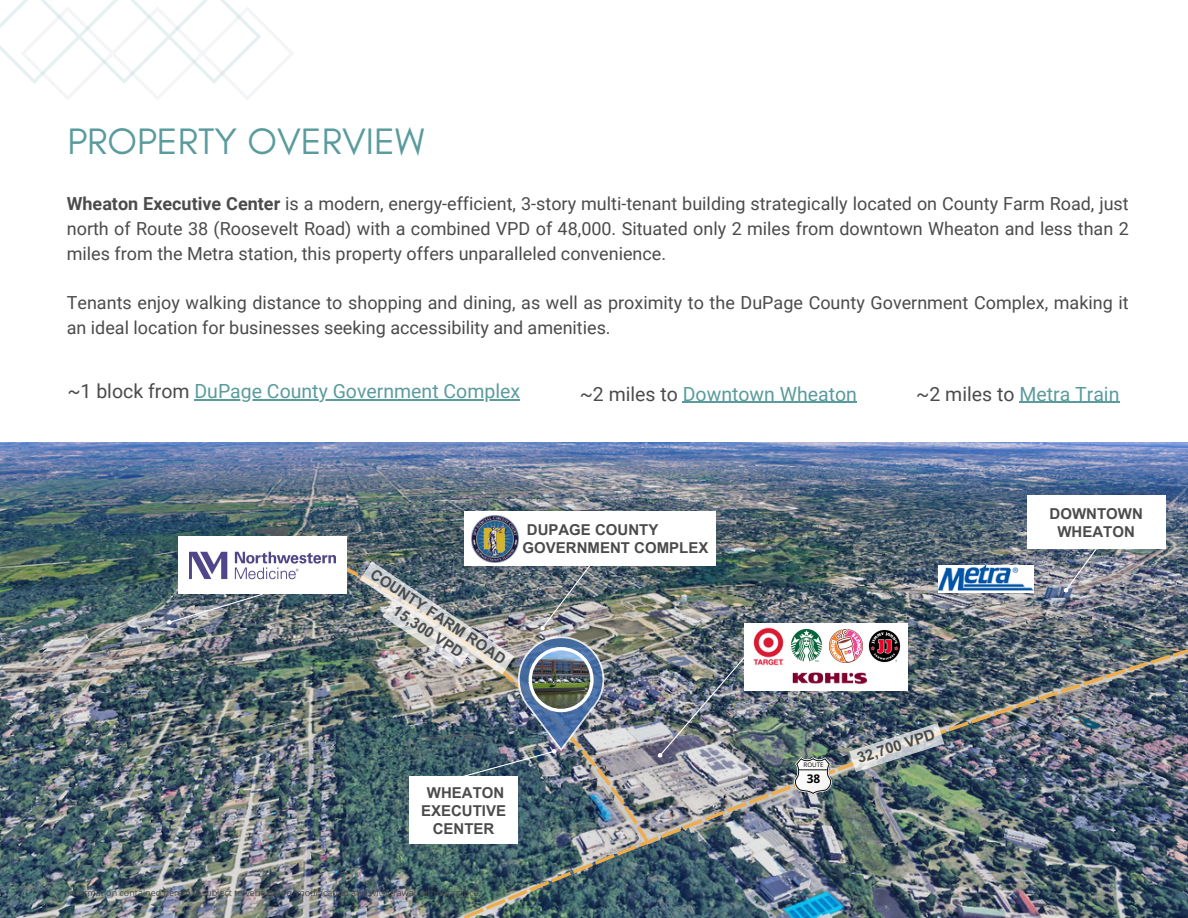
<style>
.page{position:relative;width:1188px;height:918px;background:#fff}
.page>*{position:absolute;margin:0;border:0;box-sizing:border-box;transform-origin:0 0}
.t1{font:37.5px "Glacial Indifference";color:#5a9b9d}
.t2{font:19.5px "Roboto";color:#5a9b9d}
.t3{font:18px/24.8px "Roboto";color:#4b4b4b;text-align:justify}
.t4{font:700 15px/18px "Arial MT Pro";color:#4b4b4b;text-align:center}
.t5{font:700 11.85px "Open Sans";color:#000}
.t6{font:9px "Open Sans";color:#4b4b4b}
.t7{font:6.15px "Open Sans";color:#000}
.s1{font-weight:700}
.s2{color:#4b4b4b}
</style>
<div class="page">
<img style="left:0;top:443px;width:1188px;height:475px">
<img style="left:461px;top:640px;width:727px;height:278px">
<svg style="left:1027px;top:495px;width:138px;height:99px"></svg>
<svg style="left:0;top:0;width:294px;height:100px"></svg>
<img style="left:944px;top:565px;width:89px;height:27px">
<hr style="left:1019px;top:402px;width:56px;height:1px;background:#5a9b9d">
<hr style="left:1075px;top:402px;width:44px;height:1px;background:#5a9b9d">
<hr style="left:194px;top:400px;width:326px;height:1px;background:#5a9b9d">
<hr style="left:683px;top:402px;width:174px;height:1px;background:#5a9b9d">
<img style="left:167px;top:512px;width:777px;height:332px">
<h3 class="t1" style="left:67px;top:119px;width:359px">PROPERTY OVERVIEW</h3>
<h3 class="t3" style="left:67px;top:192px;width:1063px"><span class="s1">Wheaton Executive Center</span> is a modern, energy-efficient, 3-story multi-tenant building strategically located on County Farm Road, just north of Route 38 (Roosevelt Road) with a combined VPD of 48,000. Situated only 2 miles from downtown Wheaton and less than 2 miles from the Metra station, this property offers unparalleled convenience.</h3>
<p class="t3" style="left:67px;top:291px;width:1063px">Tenants enjoy walking distance to shopping and dining, as well as proximity to the DuPage County Government Complex, making it an ideal location for businesses seeking accessibility and amenities.</p>
<p class="t2" style="left:67px;top:380px;width:454px"><span class="s2">~1 block from</span> DuPage County Government Complex</p>
<p class="t2" style="left:916px;top:383px;width:205px"><span class="s2">~2 miles to</span> Metra Train</p>
<p class="t2" style="left:580px;top:383px;width:279px"><span class="s2">~2 miles to</span> Downtown Wheaton</p>
<h2 class="t4" style="left:1050px;top:507px;width:95px">DOWNTOWN</h2>
<h3 class="t4" style="left:376px;top:566px;width:161px;rotate:34deg">COUNTY FARM ROAD<br>15,300 VPD</h3>
<h2 class="t4" style="left:527px;top:522px;width:133px">DUPAGE COUNTY</h2>
<h2 class="t4" style="left:1057px;top:525px;width:79px">WHEATON</h2>
<h2 class="t4" style="left:523px;top:540px;width:187px">GOVERNMENT COMPLEX</h2>
<p class="t4" style="left:421px;top:785px;width:86px">WHEATON<br>EXECUTIVE<br>CENTER</p>
<p class="t6" style="left:67px;top:887px;width:415px">Information contained herein is subject to verification, modification and withdrawal without notice.</p>
<p class="t7" style="left:804px;top:760px;width:21px">ROUTE</p>
<p class="t5" style="left:807px;top:771px;width:15px">38</p>
<p class="t4" style="left:856px;top:751px;width:82px;rotate:-18deg">32,700 VPD</p>
</div>
